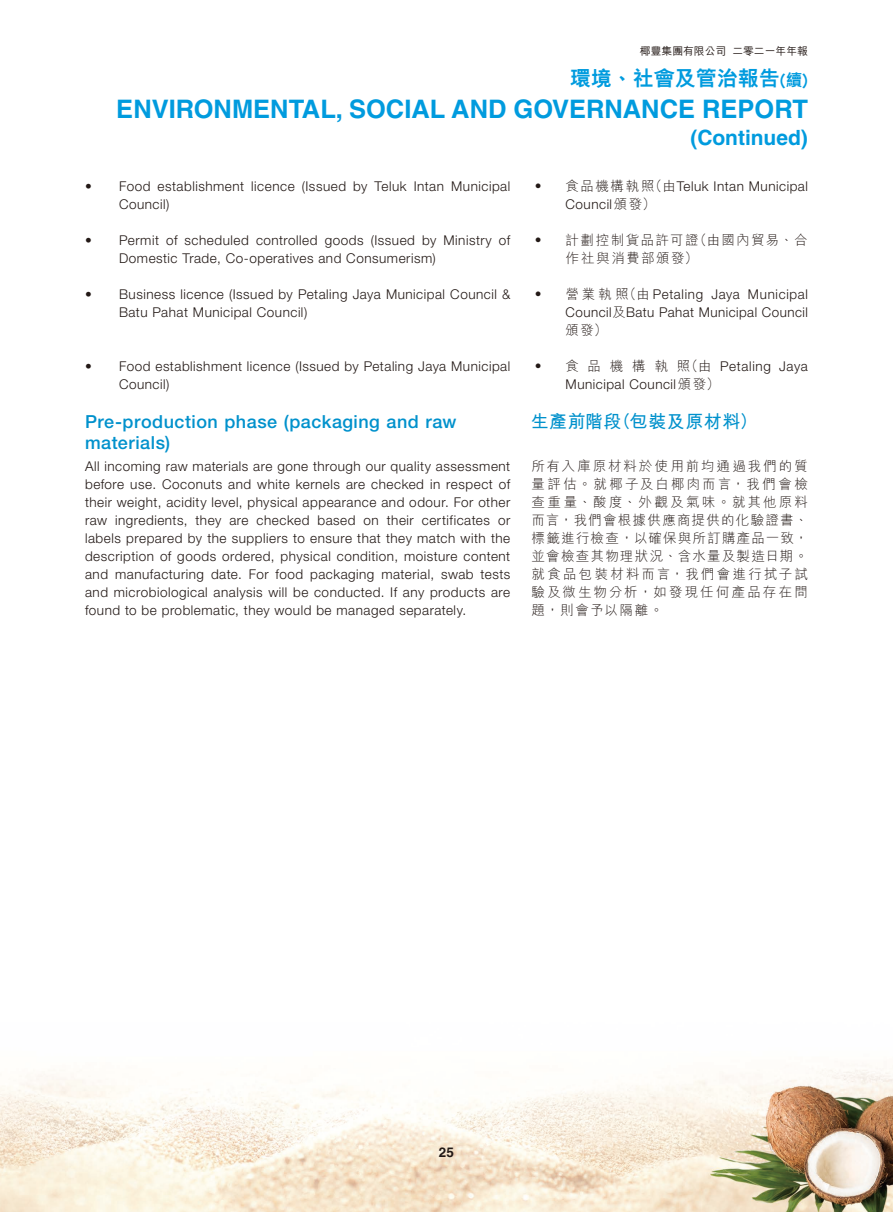
<style>
.page{position:relative;width:893px;height:1212px;background:#fff}
.page>*{position:absolute;margin:0;border:0;box-sizing:border-box;transform-origin:0 0}
.t1{font:700 25.5px "Helvetica LT Std";color:#009bde}
.t2{font:800 21px "M Hei HK";color:#009bde}
.t3{font:700 21px "Helvetica LT Std";color:#009bde}
.t4{font:500 18px/21px "Helvetica Neue LT Std";letter-spacing:.025em;color:#0091cc}
.t5{font:700 18px "M Hei HK";letter-spacing:.025em;color:#0091cc}
.t6{font:300 13.5px/18px "Helvetica Neue LT Std";letter-spacing:.04em;color:#231916}
.t7{font:300 13.5px/18px "M Hei HK";letter-spacing:.125em;color:#231916;text-align:justify}
.t8{font:300 13.5px/18px "M Hei HK";letter-spacing:.105em;color:#231916}
.t9{font:700 13.5px "Helvetica LT Std";color:#231916}
.t10{font:500 10.8px "M Hei HK";color:#231916}
.s1{font-size:16.5px}
.s2{font-family:"M Hei HK"}
</style>
<div class="page">
<img style="left:0;top:1065px;width:893px;height:147px">
<p class="t10" style="left:640px;top:43px;width:170px">椰豐集團有限公司 二零二一年年報</p>
<h2 class="t2" style="left:570px;top:68px;width:240px">環境、社會及管治報告<span class="s1">(續)</span></h2>
<h1 class="t1" style="left:116px;top:93px;width:693px">ENVIRONMENTAL, SOCIAL AND GOVERNANCE REPORT</h1>
<h2 class="t3" style="left:690px;top:125px;width:119px">(Continued)</h2>
<p class="t7" style="left:531px;top:176px;width:15px">‧</p>
<p class="t6" style="left:566px;top:177px;width:244px"><span class="s2">食品機構執照（由</span>Teluk Intan Municipal<br>Council<span class="s2">頒發）</span></p>
<p class="t7" style="left:531px;top:230px;width:15px">‧</p>
<p class="t8" style="left:566px;top:230px;width:244px">計劃控制貨品許可證（由國內貿易、合作社與消費部頒發）</p>
<p class="t7" style="left:531px;top:284px;width:15px">‧</p>
<p class="t6" style="left:566px;top:285px;width:244px"><span class="s2">營業執照（由</span> Petaling Jaya Municipal<br>Council<span class="s2">及</span>Batu Pahat Municipal Council</p>
<p class="t7" style="left:566px;top:320px;width:43px">頒發）</p>
<p class="t7" style="left:531px;top:356px;width:15px">‧</p>
<p class="t6" style="left:566px;top:357px;width:244px"><span class="s2">食 品 機 構 執 照（由</span> Petaling Jaya<br>Municipal Council<span class="s2">頒發）</span></p>
<h3 class="t5" style="left:531px;top:408px;width:228px">生產前階段（包裝及原材料）</h3>
<p class="t7" style="left:531px;top:457px;width:278px">所有入庫原材料於使用前均通過我們的質量評估。就椰子及白椰肉而言，我們會檢查重量、酸度、外觀及氣味。就其他原料而言，我們會根據供應商提供的化驗證書、標籤進行檢查，以確保與所訂購產品一致，並會檢查其物理狀況、含水量及製造日期。就食品包裝材料而言，我們會進行拭子試驗及微生物分析，如發現任何產品存在問題，則會予以隔離。</p>
<p class="t6" style="left:119px;top:177px;width:393px;text-indent:-34px">• Food establishment licence (Issued by Teluk Intan Municipal<br>Council)</p>
<p class="t6" style="left:119px;top:231px;width:393px;text-indent:-34px">• Permit of scheduled controlled goods (Issued by Ministry of<br>Domestic Trade, Co-operatives and Consumerism)</p>
<p class="t6" style="left:119px;top:285px;width:393px;text-indent:-34px">• Business licence (Issued by Petaling Jaya Municipal Council &amp;<br>Batu Pahat Municipal Council)</p>
<p class="t6" style="left:119px;top:357px;width:393px;text-indent:-34px">• Food establishment licence (Issued by Petaling Jaya Municipal<br>Council)</p>
<h3 class="t4" style="left:85px;top:411px;width:373px">Pre-production phase (packaging and raw materials)</h3>
<p class="t6" style="left:85px;top:457px;width:427px;text-align:justify">All incoming raw materials are gone through our quality assessment before use. Coconuts and white kernels are checked in respect of their weight, acidity level, physical appearance and odour. For other raw ingredients, they are checked based on their certificates or labels prepared by the suppliers to ensure that they match with the description of goods ordered, physical condition, moisture content and manufacturing date. For food packaging material, swab tests and microbiological analysis will be conducted. If any products are found to be problematic, they would be managed separately.</p>
<p class="t9" style="left:439px;top:1144px;width:17px">25</p>
</div>
